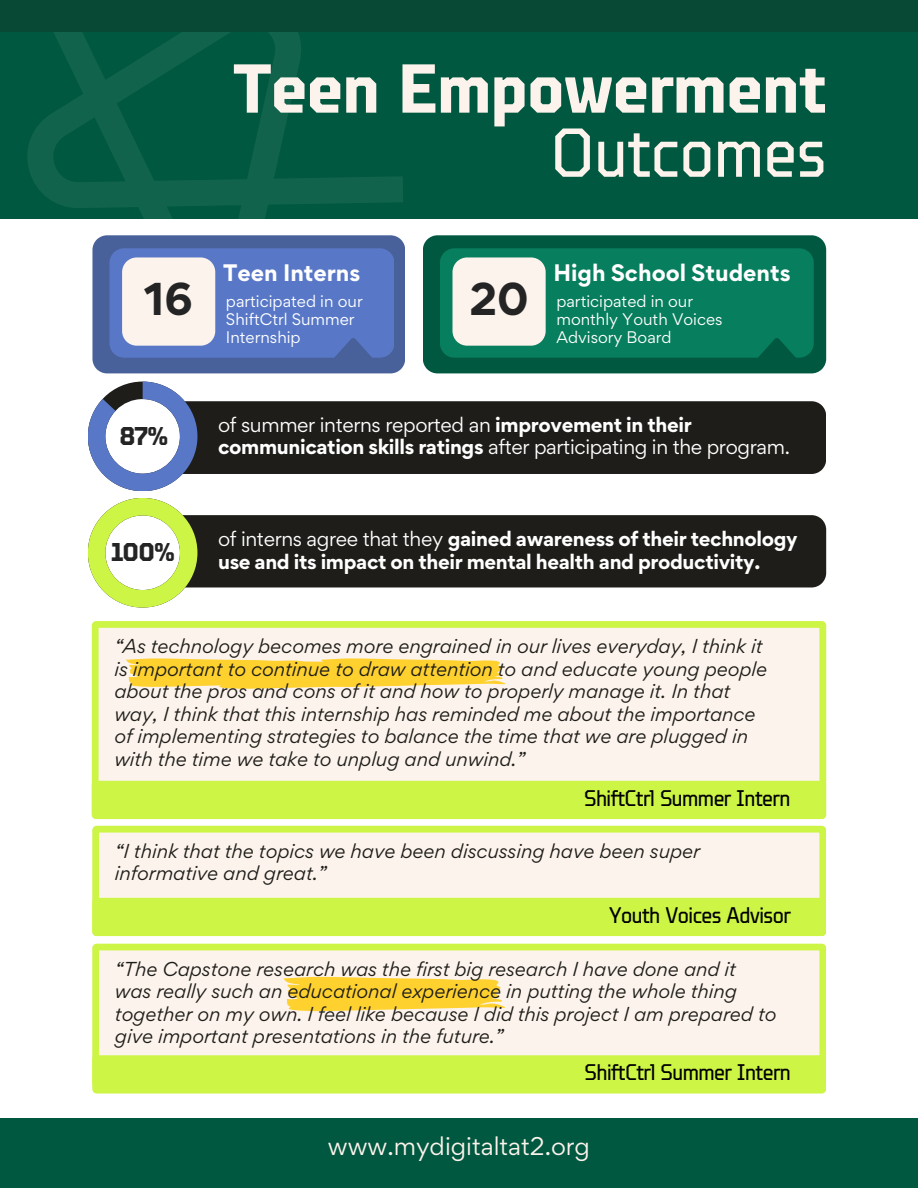
<style>
.page{position:relative;width:918px;height:1188px;background:#fff}
.page>*{position:absolute;margin:0;border:0;box-sizing:border-box;transform-origin:0 0}
.t1{font:700 69px/64.2px "TT Octosquares Cond";color:#fcf3ec;text-align:right}
.t2{font:700 41.1px "Gordita";color:#242424}
.t3{font:700 25.65px "TT Octosquares Cond";color:#242424}
.t4{font:22.95px "Gordita";color:#fcf3ec}
.t5{font:22.5px "TT Octosquares Cond";letter-spacing:-.02em;color:#000}
.t6{font:700 21.3px "Gordita";color:#fff}
.t7{font:700 18.75px/22.5px "Gordita";letter-spacing:-.02em;color:#fff}
.t8{font:18.75px/22.5px "Gordita";letter-spacing:-.02em;color:#fff}
.t9{font:italic 18px/22.5px "Gordita";color:#1e1d19}
.t10{font:15px/18px "Gordita";color:#fff}
.s1{font-weight:400}
.s2{font-weight:700}
</style>
<div class="page">
<svg style="left:92px;top:621px;width:734px;height:160px;background:#f8f3e0"></svg>
<div style="left:197px;top:515px;width:629px;height:72px;background:#1e1d19"></div>
<svg style="left:88px;top:498px;width:109px;height:110px"></svg>
<div style="left:0;top:0;width:918px;height:218px;background:#015840"></div>
<svg style="left:27px;top:32px;width:376px;height:187px"></svg>
<div style="left:0;top:0;width:918px;height:32px;background:#084936"></div>
<div style="left:197px;top:401px;width:629px;height:73px;background:#1e1d19"></div>
<svg style="left:88px;top:382px;width:109px;height:109px"></svg>
<svg style="left:126px;top:658px;width:379px;height:31px;background:#fdd64d"></svg>
<div style="left:92px;top:781px;width:734px;height:38px;background:#cdf545"></div>
<div style="left:0;top:1118px;width:918px;height:70px;background:#015840"></div>
<svg style="left:92px;top:944px;width:734px;height:111px;background:#f8f3de"></svg>
<svg style="left:283px;top:977px;width:223px;height:35px;background:#fdd64f"></svg>
<div style="left:92px;top:1055px;width:734px;height:39px;background:#cdf545"></div>
<svg style="left:92px;top:235px;width:313px;height:138px;background:#7389c1"></svg>
<div style="left:423px;top:235px;width:403px;height:138px;background:#015840"></div>
<svg style="left:440px;top:248px;width:374px;height:113px;background:#359276"></svg>
<svg style="left:92px;top:826px;width:734px;height:72px;background:#f6f3d9"></svg>
<div style="left:92px;top:898px;width:734px;height:38px;background:#cdf545"></div>
<h1 class="t1" style="left:233px;top:56px;width:594px">Teen Empowerment<br><span class="s1">Outcomes</span></h1>
<h5 class="t2" style="left:144px;top:271px;width:50px">16</h5>
<h2 class="t6" style="left:223px;top:259px;width:139px">Teen Interns</h2>
<h5 class="t10" style="left:226px;top:292px;width:138px">participated in our</h5>
<h5 class="t10" style="left:226px;top:310px;width:130px">ShiftCtrl Summer<br>Internship</h5>
<p class="t2" style="left:469px;top:271px;width:61px">20</p>
<p class="t6" style="left:553px;top:259px;width:239px">High School Students</p>
<p class="t10" style="left:556px;top:292px;width:168px">participated in our monthly Youth Voices<br>Advisory Board</p>
<p class="t3" style="left:119px;top:418px;width:51px">87%</p>
<p class="t8" style="left:218px;top:413px;width:573px">of summer interns reported an <span class="s2">improvement in their communication skills ratings</span> after participating in the program.</p>
<p class="t3" style="left:111px;top:534px;width:65px">100%</p>
<p class="t7" style="left:218px;top:527px;width:581px"><span class="s1">of interns agree that they</span> gained awareness of their technology use and its impact on their mental health and productivity.</p>
<p class="t9" style="left:114px;top:635px;width:654px">“As technology becomes more engrained in our lives everyday, I think it is important to continue to draw attention to and educate young people about the pros and cons of it and how to properly manage it. In that way, I think that this internship has reminded me about the importance of implementing strategies to balance the time that we are plugged in with the time we take to unplug and unwind.”</p>
<p class="t5" style="left:584px;top:782px;width:208px">ShiftCtrl Summer Intern</p>
<h4 class="t9" style="left:115px;top:840px;width:587px">“I think that the topics we have been discussing have been super informative and great.”</h4>
<h5 class="t5" style="left:609px;top:899px;width:183px">Youth Voices Advisor</h5>
<h3 class="t9" style="left:115px;top:957px;width:663px">“The Capstone research was the first big research I have done and it was really such an educational experience in putting the whole thing together on my own. I feel like because I did this project I am prepared to give important presentations in the future.”</h3>
<h2 class="t5" style="left:585px;top:1057px;width:208px">ShiftCtrl Summer Intern</h2>
<h3 class="t4" style="left:328px;top:1130px;width:264px">www.mydigitaltat2.org</h3>
</div>
